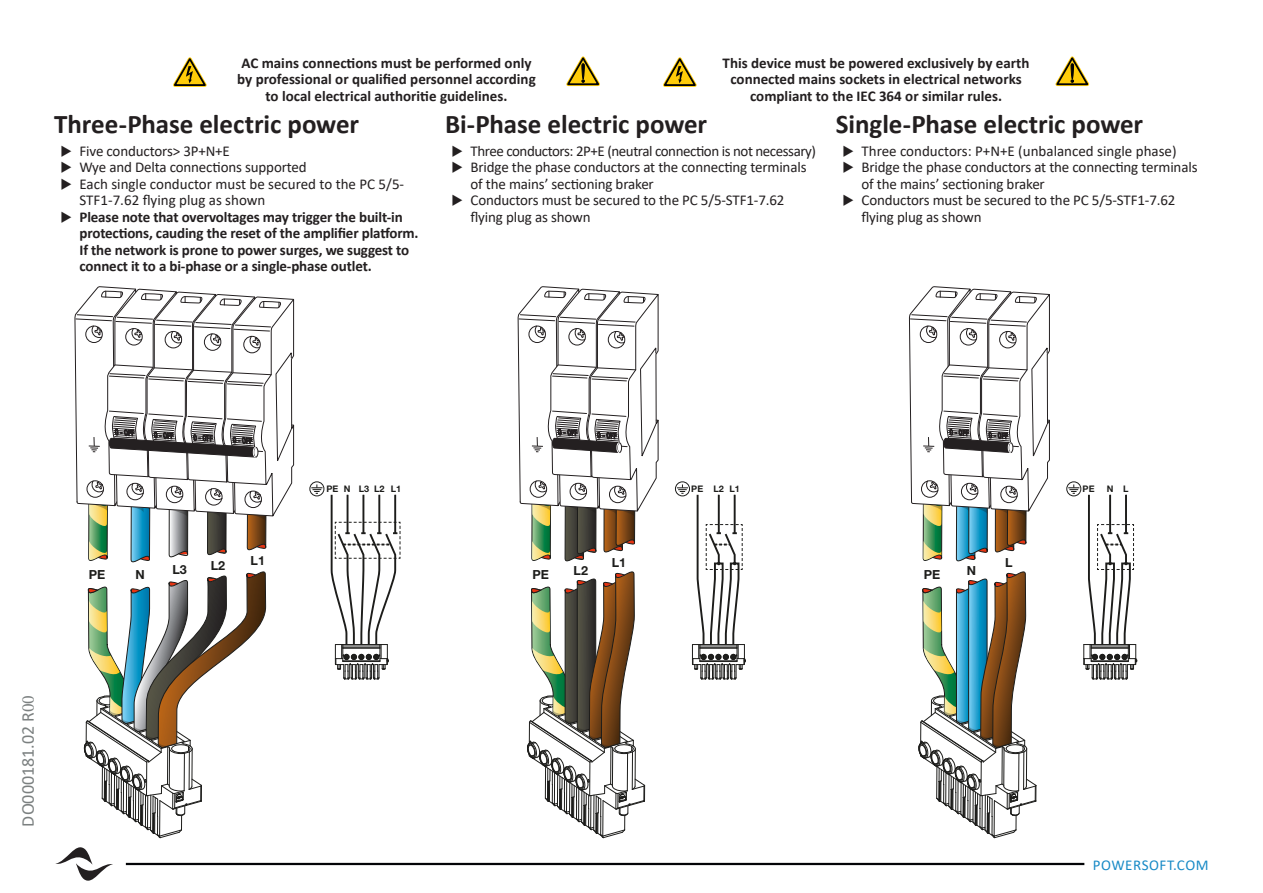
<style>
.page{position:relative;width:1263px;height:893px;background:#fff}
.page>*{position:absolute;margin:0;border:0;box-sizing:border-box;transform-origin:0 0}
.TITLESM{font:700 27px "Calibri";letter-spacing:-.005em;color:#231f20}
.FootCover_Bold_9_12{font:18px "Calibri";color:#7b8080}
.t1{font:15px/16.5px "Calibri";letter-spacing:-.01em;color:#231f20}
.Warning_1{font:700 15px/16.5px "Calibri";letter-spacing:-.005em;color:#231f20;text-align:center}
.t2{font:15px "Calibri";letter-spacing:-.03em;color:#231f20}
.t3{font:15px "Calibri";letter-spacing:.035em;color:#188ac6}
.t4{font:700 12.6px "Helvetica Neue LT Std";color:#1d1d1b}
.t5{font:700 9px "Helvetica Neue LT Std";color:#1d1d1b}
.s1{font-family:"Minion Pro"}
</style>
<div class="page">
<hr style="left:126px;top:863px;width:958px;height:2px;background:#030407">
<svg style="left:173px;top:57px;width:34px;height:30px"></svg>
<svg style="left:566px;top:56px;width:34px;height:31px"></svg>
<svg style="left:663px;top:57px;width:34px;height:30px"></svg>
<svg style="left:1055px;top:56px;width:34px;height:31px"></svg>
<div style="left:1066px;top:481px;width:15px;height:15px;border:1px solid #1d1d1b;border-radius:50%"></div>
<svg style="left:1068px;top:484px;width:69px;height:196px"></svg>
<svg style="left:909px;top:286px;width:141px;height:553px"></svg>
<svg style="left:330px;top:494px;width:71px;height:186px"></svg>
<div style="left:309px;top:481px;width:15px;height:15px;border:1px solid #1d1d1b;border-radius:50%"></div>
<svg style="left:311px;top:484px;width:11px;height:10px"></svg>
<svg style="left:55px;top:286px;width:240px;height:595px"></svg>
<div style="left:675px;top:481px;width:15px;height:15px;border:1px solid #1d1d1b;border-radius:50%"></div>
<svg style="left:677px;top:484px;width:68px;height:196px"></svg>
<svg style="left:517px;top:286px;width:142px;height:553px"></svg>
<p class="Warning_1" style="left:237px;top:54px;width:300px">AC mains connections must be performed only by professional or qualified personnel according to local electrical authoritie guidelines.</p>
<p class="Warning_1" style="left:723px;top:54px;width:308px">This device must be powered exclusively by earth connected mains sockets in electrical networks compliant to the IEC 364 or similar rules.</p>
<p class="TITLESM" style="left:54px;top:105px;width:307px">Three-Phase electric power</p>
<p class="TITLESM" style="left:445px;top:105px;width:264px">Bi-Phase electric power</p>
<p class="TITLESM" style="left:836px;top:105px;width:309px">Single-Phase electric power</p>
<p class="t1" style="left:80px;top:142px;width:152px">Five conductors&gt; 3P+N+E</p>
<p class="t1" style="left:80px;top:159px;width:229px">Wye and Delta connections supported</p>
<p class="t1" style="left:80px;top:175px;width:326px">Each single conductor must be secured to the PC 5/5-<br>STF1-7.62 flying plug as shown</p>
<p class="Warning_1" style="left:80px;top:208px;width:341px;text-align:left">Please note that overvoltages may trigger the built-in protections, cauding the reset of the amplifier platform.<br>If the network is prone to power surges, we suggest to connect it to a bi-phase or a single-phase outlet.</p>
<p class="t2" style="left:470px;top:140px;width:347px">Three conductors: 2P+E (neutral connection is not necessary)</p>
<p class="t1" style="left:470px;top:159px;width:338px">Bridge the phase conductors at the connecting terminals of the mains’ sectioning braker</p>
<p class="t1" style="left:470px;top:192px;width:315px">Conductors must be secured to the PC 5/5-STF1-7.62 flying plug as shown</p>
<p class="t1" style="left:861px;top:142px;width:317px">Three conductors: P+N+E (unbalanced single phase)</p>
<p class="t1" style="left:861px;top:159px;width:338px">Bridge the phase conductors at the connecting terminals of the mains’ sectioning braker</p>
<p class="t1" style="left:861px;top:192px;width:315px">Conductors must be secured to the PC 5/5-STF1-7.62 flying plug as shown</p>
<p class="FootCover_Bold_9_12" style="left:15px;top:826px;width:133px;rotate:-90deg">DO000181.02 R<span class="s1">00</span></p>
<p class="t4" style="left:89px;top:566px;width:18px">PE</p>
<p class="t4" style="left:135px;top:566px;width:11px">N</p>
<p class="t4" style="left:172px;top:561px;width:16px">L3</p>
<p class="t4" style="left:211px;top:558px;width:16px">L2</p>
<p class="t4" style="left:251px;top:552px;width:16px">L1</p>
<p class="t5" style="left:326px;top:483px;width:13px">PE</p>
<p class="t5" style="left:344px;top:483px;width:8px">N</p>
<p class="t5" style="left:359px;top:483px;width:44px">L3 L2 L1</p>
<p class="t4" style="left:532px;top:567px;width:18px">PE</p>
<p class="t4" style="left:574px;top:563px;width:16px">L2</p>
<p class="t4" style="left:612px;top:555px;width:16px">L1</p>
<p class="t5" style="left:691px;top:483px;width:50px">PE L2 L1</p>
<p class="t4" style="left:924px;top:567px;width:18px">PE</p>
<p class="t4" style="left:967px;top:563px;width:11px">N</p>
<p class="t4" style="left:1005px;top:555px;width:9px">L</p>
<p class="t5" style="left:1083px;top:483px;width:13px">PE</p>
<p class="t5" style="left:1107px;top:483px;width:23px">N L</p>
<p class="t3" style="left:1093px;top:854px;width:117px">POWERSOFT.COM</p>
</div>
